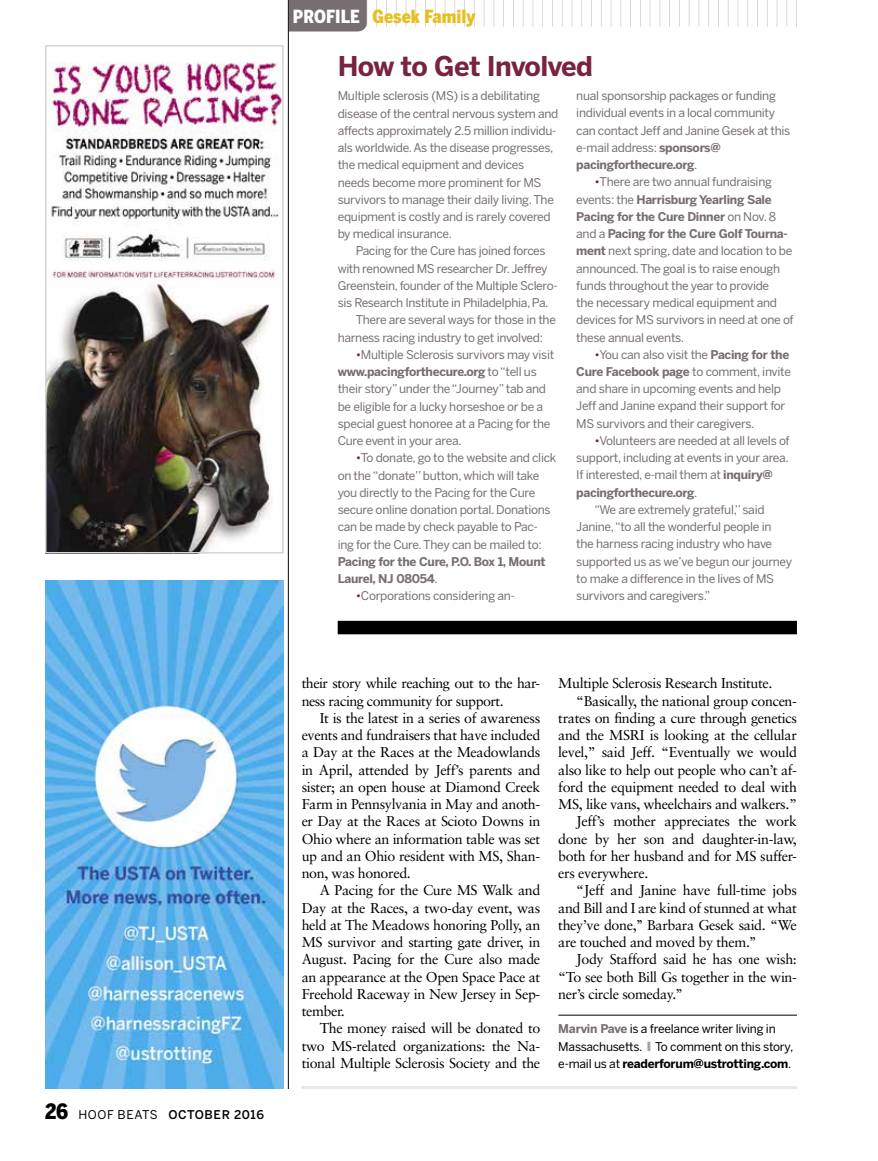
<style>
.page{position:relative;width:878px;height:1161px;background:#fff}
.page>*{position:absolute;margin:0;border:0;box-sizing:border-box;transform-origin:0 0}
.t1{font:700 27px "Benton Sans";letter-spacing:-.02em;color:#78243e}
.t2{font:900 18px "Benton Sans Cond";color:#e7c01f}
.t3{font:14.25px/17.2px "Sabon";letter-spacing:-.025em;color:#000;text-align:justify}
.t4{font:12px/17.2px "Benton Sans";letter-spacing:-.025em;color:#776e72}
.t5{font:12px/17.2px "Benton Sans";letter-spacing:-.02em;color:#000}
.t6{font:700 12px/17.2px "Benton Sans";letter-spacing:-.025em;color:#776e72}
.t7{font:500 12px "Benton Sans";letter-spacing:.05em;color:#000}
.s1{font-family:"Benton Sans Cond";font-weight:900;font-size:21px}
.s2{font-weight:400}
.s3{color:#fff}
.s4{color:#78243e}
.s5{font-weight:700}
.s6{font-weight:700;color:#776e72}
</style>
<div class="page">
<hr style="left:302px;top:1086px;width:494px;height:3px;background:#e9e7e8">
<hr style="left:558px;top:1015px;width:238px;height:1px;background:#000">
<svg style="left:289px;top:0;width:498px;height:32px"></svg>
<div style="left:338px;top:621px;width:458px;height:13px;background:#000"></div>
<hr style="left:288px;top:0;width:1px;height:1089px;background:#000">
<img style="left:48px;top:62px;width:233px;height:489px">
<div style="left:45px;top:45px;width:239px;height:509px;border:2px solid #d6d6d6"></div>
<img style="left:45px;top:581px;width:238px;height:508px">
<p class="t7" style="left:45px;top:1107px;width:221px"><span class="s1">26</span> <span class="s2">HOOF BEATS</span> OCTOBER 2016</p>
<h2 class="t2" style="left:293px;top:6px;width:184px"><span class="s3">PROFILE</span> Gesek Family</h2>
<h1 class="t1" style="left:338px;top:51px;width:257px">How to Get Involved</h1>
<p class="t4" style="left:337px;top:87px;width:222px">Multiple sclerosis (MS) is a debilitating disease of the central nervous system and affects approximately 2.5 million individu&shy;als worldwide. As the disease progresses, the medical equipment and devices needs become more prominent for MS survivors to manage their daily living. The equipment is costly and is rarely covered by medical insurance.</p>
<p class="t4" style="left:355px;top:242px;width:191px">Pacing for the Cure has joined forces</p>
<p class="t4" style="left:337px;top:260px;width:211px">with renowned MS researcher Dr. Jeffrey</p>
<p class="t4" style="left:337px;top:277px;width:221px">Greenstein, founder of the Multiple Sclero-</p>
<p class="t4" style="left:337px;top:294px;width:212px">sis Research Institute in Philadelphia, Pa.</p>
<p class="t4" style="left:355px;top:311px;width:202px">There are several ways for those in the</p>
<p class="t4" style="left:337px;top:329px;width:207px">harness racing industry to get involved:</p>
<p class="t4" style="left:337px;top:346px;width:218px;text-indent:18px"><span class="s4">•</span>Multiple Sclerosis survivors may visit <span class="s5">www.pacingforthecure.org</span> to “tell us their story” under the “Journey” tab and be eligible for a lucky horseshoe or be a special guest honoree at a Pacing for the Cure event in your area.</p>
<p class="t4" style="left:337px;top:449px;width:220px;text-indent:18px"><span class="s4">•</span>To donate, go to the website and click on the “donate’’ button, which will take you directly to the Pacing for the Cure secure online donation portal. Donations can be made by check payable to Pac&shy;ing for the Cure. They can be mailed to:</p>
<p class="t6" style="left:337px;top:553px;width:209px">Pacing for the Cure, P.O. Box 1, Mount<br>Laurel, NJ 08054<span class="s2">.</span></p>
<p class="t4" style="left:355px;top:587px;width:161px"><span class="s4">•</span>Corporations considering an-</p>
<p class="t4" style="left:576px;top:87px;width:215px">nual sponsorship packages or funding individual events in a local community can contact Jeff and Janine Gesek at this e-mail address: <span class="s5">sponsors@ pacingforthecure.org</span>.</p>
<p class="t4" style="left:576px;top:173px;width:219px;text-indent:18px"><span class="s4">•</span>There are two annual fundraising events: the <span class="s5">Harrisburg Yearling Sale Pacing for the Cure Dinner</span> on Nov. 8 and a <span class="s5">Pacing for the Cure Golf Tourna&shy;ment</span> next spring, date and location to be announced. The goal is to raise enough funds throughout the year to provide<br>the necessary medical equipment and devices for MS survivors in need at one of these annual events.</p>
<p class="t4" style="left:576px;top:346px;width:216px;text-indent:18px"><span class="s4">•</span>You can also visit the <span class="s5">Pacing for the Cure Facebook page</span> to comment, invite and share in upcoming events and help Jeff and Janine expand their support for MS survivors and their caregivers.</p>
<p class="t4" style="left:594px;top:432px;width:197px"><span class="s4">•</span>Volunteers are needed at all levels of</p>
<p class="t4" style="left:576px;top:449px;width:214px">support, including at events in your area.</p>
<p class="t4" style="left:576px;top:466px;width:198px">If interested, e-mail them at <span class="s5">inquiry@</span></p>
<p class="t6" style="left:576px;top:484px;width:123px">pacingforthecure.org<span class="s2">.</span></p>
<p class="t4" style="left:594px;top:501px;width:172px">“We are extremely grateful,’’ said</p>
<p class="t4" style="left:576px;top:518px;width:197px">Janine, “to all the wonderful people in</p>
<p class="t4" style="left:576px;top:535px;width:197px">the harness racing industry who have</p>
<p class="t4" style="left:576px;top:553px;width:217px">supported us as we’ve begun our journey</p>
<p class="t4" style="left:576px;top:570px;width:199px">to make a difference in the lives of MS</p>
<p class="t4" style="left:576px;top:587px;width:136px">survivors and caregivers.”</p>
<p class="t3" style="left:302px;top:675px;width:240px">their story while reaching out to the har&shy;ness racing community for support.</p>
<p class="t3" style="left:302px;top:709px;width:240px;text-indent:18px">It is the latest in a series of awareness events and fundraisers that have included a Day at the Races at the Meadowlands in April, attended by Jeff’s parents and sister; an open house at Diamond Creek Farm in Pennsylvania in May and anoth&shy;er Day at the Races at Scioto Downs in Ohio where an information table was set up and an Ohio resident with MS, Shan&shy;non, was honored.</p>
<p class="t3" style="left:302px;top:882px;width:240px;text-indent:18px">A Pacing for the Cure MS Walk and Day at the Races, a two-day event, was held at The Meadows honoring Polly, an MS survivor and starting gate driver, in August. Pacing for the Cure also made an appearance at the Open Space Pace at Freehold Raceway in New Jersey in Sep&shy;tember.</p>
<p class="t3" style="left:302px;top:1020px;width:240px;text-indent:18px">The money raised will be donated to two MS-related organizations: the Na&shy;tional Multiple Sclerosis Society and the</p>
<p class="t3" style="left:558px;top:675px;width:216px">Multiple Sclerosis Research Institute.</p>
<p class="t3" style="left:576px;top:692px;width:222px">“Basically, the national group concen-</p>
<p class="t3" style="left:558px;top:709px;width:240px">trates on finding a cure through genetics</p>
<p class="t3" style="left:558px;top:726px;width:240px">and the MSRI is looking at the cellular</p>
<p class="t3" style="left:558px;top:744px;width:240px">level,” said Jeff. “Eventually we would</p>
<p class="t3" style="left:558px;top:761px;width:240px">also like to help out people who can’t af-</p>
<p class="t3" style="left:558px;top:778px;width:240px">ford the equipment needed to deal with</p>
<p class="t3" style="left:558px;top:795px;width:240px">MS, like vans, wheelchairs and walkers.”</p>
<p class="t3" style="left:576px;top:813px;width:222px">Jeff’s mother appreciates the work</p>
<p class="t3" style="left:558px;top:830px;width:240px">done by her son and daughter-in-law,</p>
<p class="t3" style="left:558px;top:847px;width:240px">both for her husband and for MS suffer-</p>
<p class="t3" style="left:558px;top:864px;width:92px">ers everywhere.</p>
<p class="t3" style="left:576px;top:882px;width:222px">“Jeff and Janine have full-time jobs</p>
<p class="t3" style="left:558px;top:899px;width:240px">and Bill and I are kind of stunned at what</p>
<p class="t3" style="left:558px;top:916px;width:240px">they’ve done,’’ Barbara Gesek said. “We</p>
<p class="t3" style="left:558px;top:933px;width:199px">are touched and moved by them.’’</p>
<p class="t3" style="left:576px;top:951px;width:222px">Jody Stafford said he has one wish:</p>
<p class="t3" style="left:558px;top:968px;width:240px">“To see both Bill Gs together in the win-</p>
<p class="t3" style="left:558px;top:985px;width:126px">ner’s circle someday.’’</p>
<p class="t5" style="left:558px;top:1020px;width:236px"><span class="s6">Marvin Pave</span> is a freelance writer living in<br>Massachusetts. To comment on this story, e-mail us at <span class="s5">readerforum@ustrotting.com</span>.</p>
</div>
